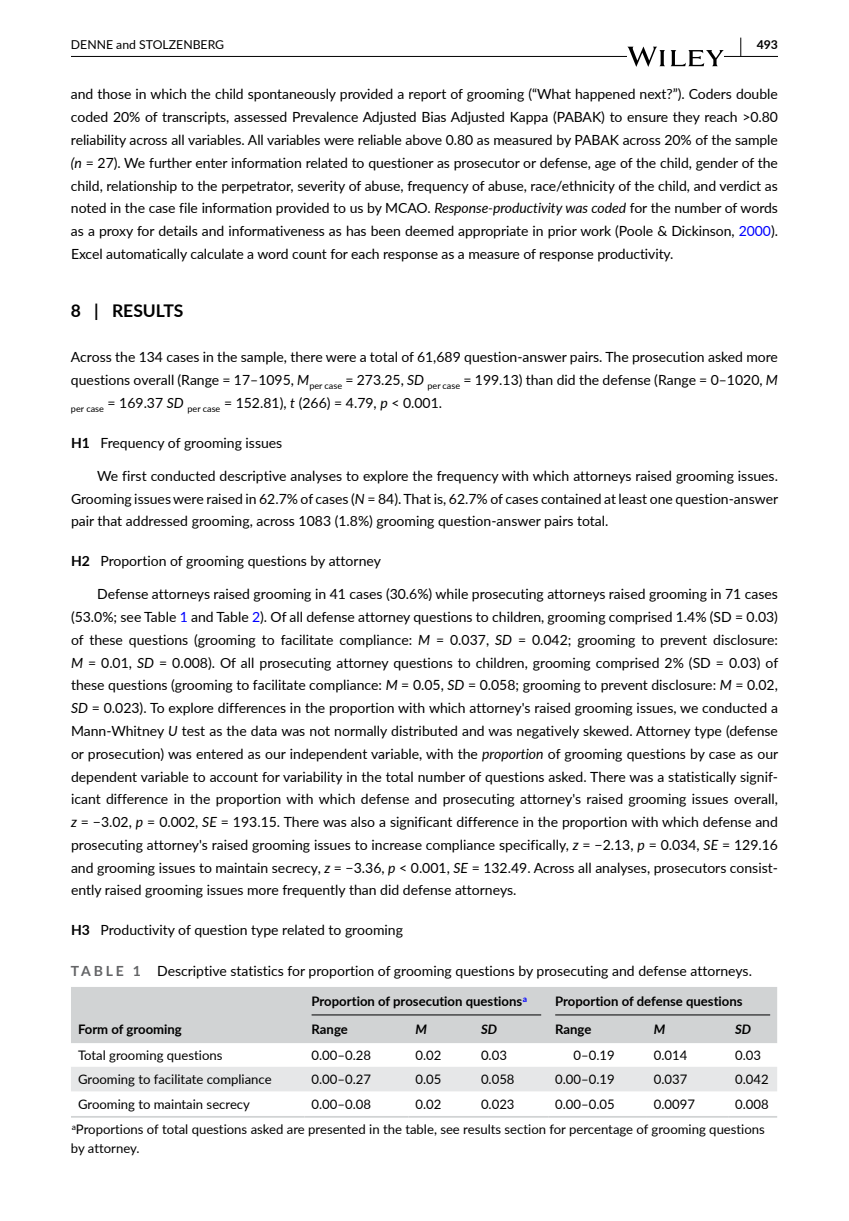
<style>
.page{position:relative;width:849px;height:1221px;background:#fff}
.page>*{position:absolute;margin:0;border:0;box-sizing:border-box;transform-origin:0 0}
.t1{font:700 17.5px "Lato";color:#000}
.t2{font:14px/22.8px "Lato";color:#000;text-align:justify}
.t3{font:13.12px/25.4px "Lato";color:#000;text-align:right}
.t4{font:700 13.12px "Lato";color:#000}
.t5{font:italic 700 13.12px "Lato";color:#000}
.t6{font:12.25px "Lato";color:#000}
.t7{font:700 12.25px "Lato";color:#000}
.s1{font-style:italic}
.s2{color:#00f}
.s3{font-weight:700}
.s4{font-weight:700;color:#636466}
</style>
<div class="page">
<hr style="left:71px;top:56px;width:706px;height:1px;background:#000">
<svg style="left:627px;top:47px;width:96px;height:20px"></svg>
<svg style="left:740px;top:38px;width:1px;height:18px"></svg>
<div style="left:71px;top:987px;width:706px;height:56px;background:#d1d3d4"></div>
<div style="left:71px;top:1067px;width:706px;height:24px;background:#e6e7e8"></div>
<hr style="left:71px;top:1115px;width:233px;height:2px;background:#d1d3d4">
<hr style="left:304px;top:1115px;width:104px;height:2px;background:#d1d3d4">
<hr style="left:408px;top:1115px;width:66px;height:2px;background:#d1d3d4">
<hr style="left:474px;top:1115px;width:74px;height:2px;background:#d1d3d4">
<hr style="left:548px;top:1115px;width:98px;height:2px;background:#d1d3d4">
<hr style="left:646px;top:1115px;width:82px;height:2px;background:#d1d3d4">
<hr style="left:728px;top:1115px;width:49px;height:2px;background:#d1d3d4">
<hr style="left:311px;top:1014px;width:230px;height:1px;background:#000">
<hr style="left:555px;top:1014px;width:215px;height:1px;background:#000">
<p class="t6" style="left:71px;top:36px;width:155px">DENNE and STOLZENBERG</p>
<p class="t7" style="left:756px;top:36px;width:23px">493</p>
<p class="t2" style="left:71px;top:82px;width:708px">and those in which the child spontaneously provided a report of grooming (“What happened next?”). Coders double coded 20% of transcripts, assessed Prevalence Adjusted Bias Adjusted Kappa (PABAK) to ensure they reach &gt;0.80 reliability across all variables. All variables were reliable above 0.80 as measured by PABAK across 20% of the sample <span class="s1">(n</span> = 27). We further enter information related to questioner as prosecutor or defense, age of the child, gender of the child, relationship to the perpetrator, severity of abuse, frequency of abuse, race/ethnicity of the child, and verdict as noted in the case file information provided to us by MCAO. <span class="s1">Response-productivity was coded</span> for the number of words as a proxy for details and informativeness as has been deemed appropriate in prior work (Poole &amp; Dickinson, <span class="s2">2000</span>).<br>Excel automatically calculate a word count for each response as a measure of response productivity.</p>
<p class="t1" style="left:71px;top:297px;width:114px">8 | RESULTS</p>
<p class="t2" style="left:71px;top:345px;width:708px">Across the 134 cases in the sample, there were a total of 61,689 question-answer pairs. The prosecution asked more questions overall (Range = 17–1095, <span class="s1">M</span><sub>per</sub> <sub>case</sub> = 273.25, <span class="s1">SD</span> <sub>per</sub> <sub>case</sub> = 199.13) than did the defense (Range = 0–1020, <span class="s1">M </span><sub>per</sub> <sub>case</sub> = 169.37 <span class="s1">SD</span> <sub>per</sub> <sub>case</sub> = 152.81), <span class="s1">t</span> (266) = 4.79, <span class="s1">p</span> &lt; 0.001.</p>
<p class="t2" style="left:71px;top:430px;width:213px"><span class="s3">H1</span> Frequency of grooming issues</p>
<p class="t2" style="left:71px;top:463px;width:708px;text-indent:26px">We first conducted descriptive analyses to explore the frequency with which attorneys raised grooming issues.<br>Grooming issues were raised in 62.7% of cases (<span class="s1">N</span> = 84). That is, 62.7% of cases contained at least one question-answer pair that addressed grooming, across 1083 (1.8%) grooming question-answer pairs total.</p>
<p class="t2" style="left:71px;top:549px;width:311px"><span class="s3">H2</span> Proportion of grooming questions by attorney</p>
<p class="t2" style="left:71px;top:582px;width:708px;text-indent:26px">Defense attorneys raised grooming in 41 cases (30.6%) while prosecuting attorneys raised grooming in 71 cases (53.0%; see Table <span class="s2">1</span> and Table <span class="s2">2</span>). Of all defense attorney questions to children, grooming comprised 1.4% (SD = 0.03) of these questions (grooming to facilitate compliance: <span class="s1">M</span> = 0.037, <span class="s1">SD</span> = 0.042; grooming to prevent disclosure:<br><span class="s1">M</span> = 0.01, <span class="s1">SD</span> = 0.008). Of all prosecuting attorney questions to children, grooming comprised 2% (SD = 0.03) of these questions (grooming to facilitate compliance: <span class="s1">M</span> = 0.05, <span class="s1">SD</span> = 0.058; grooming to prevent disclosure: <span class="s1">M</span> = 0.02, <span class="s1">SD</span> = 0.023). To explore differences in the proportion with which attorney's raised grooming issues, we conducted a Mann-Whitney <span class="s1">U</span> test as the data was not normally distributed and was negatively skewed. Attorney type (defense or prosecution) was entered as our independent variable, with the <span class="s1">proportion</span> of grooming questions by case as our dependent variable to account for variability in the total number of questions asked. There was a statistically signif&shy;icant difference in the proportion with which defense and prosecuting attorney's raised grooming issues overall, <span class="s1">z</span> = −3.02, <span class="s1">p</span> = 0.002, <span class="s1">SE</span> = 193.15. There was also a significant difference in the proportion with which defense and prosecuting attorney's raised grooming issues to increase compliance specifically, <span class="s1">z</span> = −2.13, <span class="s1">p</span> = 0.034, <span class="s1">SE</span> = 129.16 and grooming issues to maintain secrecy, <span class="s1">z</span> = −3.36, <span class="s1">p</span> &lt; 0.001, <span class="s1">SE</span> = 132.49. Across all analyses, prosecutors consist&shy;ently raised grooming issues more frequently than did defense attorneys.</p>
<p class="t2" style="left:71px;top:918px;width:333px"><span class="s3">H3</span> Productivity of question type related to grooming</p>
<p class="t2" style="left:71px;top:958px;width:682px"><span class="s4">TA B L E 1</span> Descriptive statistics for proportion of grooming questions by prosecuting and defense attorneys.</p>
<p class="t4" style="left:78px;top:1019px;width:105px">Form of grooming</p>
<p class="t4" style="left:311px;top:991px;width:217px">Proportion of prosecution questions <sup>a</sup></p>
<p class="t4" style="left:555px;top:991px;width:189px">Proportion of defense questions</p>
<p class="t4" style="left:311px;top:1019px;width:38px">Range</p>
<p class="t5" style="left:415px;top:1019px;width:13px">M</p>
<p class="t5" style="left:481px;top:1019px;width:18px">SD</p>
<p class="t4" style="left:555px;top:1019px;width:38px">Range</p>
<p class="t5" style="left:653px;top:1019px;width:13px">M</p>
<p class="t5" style="left:735px;top:1019px;width:18px">SD</p>
<p class="t3" style="left:78px;top:1041px;width:146px">Total grooming questions</p>
<p class="t3" style="left:311px;top:1041px;width:61px">0.00–0.28</p>
<p class="t3" style="left:415px;top:1041px;width:27px">0.02</p>
<p class="t3" style="left:481px;top:1041px;width:27px">0.03</p>
<p class="t3" style="left:573px;top:1041px;width:43px">0–0.19</p>
<p class="t3" style="left:653px;top:1041px;width:35px">0.014</p>
<p class="t3" style="left:735px;top:1041px;width:27px">0.03</p>
<p class="t3" style="left:78px;top:1066px;width:195px">Grooming to facilitate compliance</p>
<p class="t3" style="left:311px;top:1066px;width:61px">0.00–0.27</p>
<p class="t3" style="left:415px;top:1066px;width:27px">0.05</p>
<p class="t3" style="left:481px;top:1066px;width:35px">0.058</p>
<p class="t3" style="left:555px;top:1066px;width:61px">0.00–0.19</p>
<p class="t3" style="left:653px;top:1066px;width:35px">0.037</p>
<p class="t3" style="left:735px;top:1066px;width:35px">0.042</p>
<p class="t3" style="left:78px;top:1090px;width:173px">Grooming to maintain secrecy</p>
<p class="t3" style="left:311px;top:1090px;width:61px">0.00–0.08</p>
<p class="t3" style="left:415px;top:1090px;width:27px">0.02</p>
<p class="t3" style="left:481px;top:1090px;width:35px">0.023</p>
<p class="t3" style="left:555px;top:1090px;width:61px">0.00–0.05</p>
<p class="t3" style="left:653px;top:1090px;width:43px">0.0097</p>
<p class="t3" style="left:72px;top:1090px;width:698px">0.008<br><sup>a</sup>Proportions of total questions asked are presented in the table, see results section for percentage of grooming questions</p>
<p class="t3" style="left:71px;top:1134px;width:70px">by attorney.</p>
</div>
